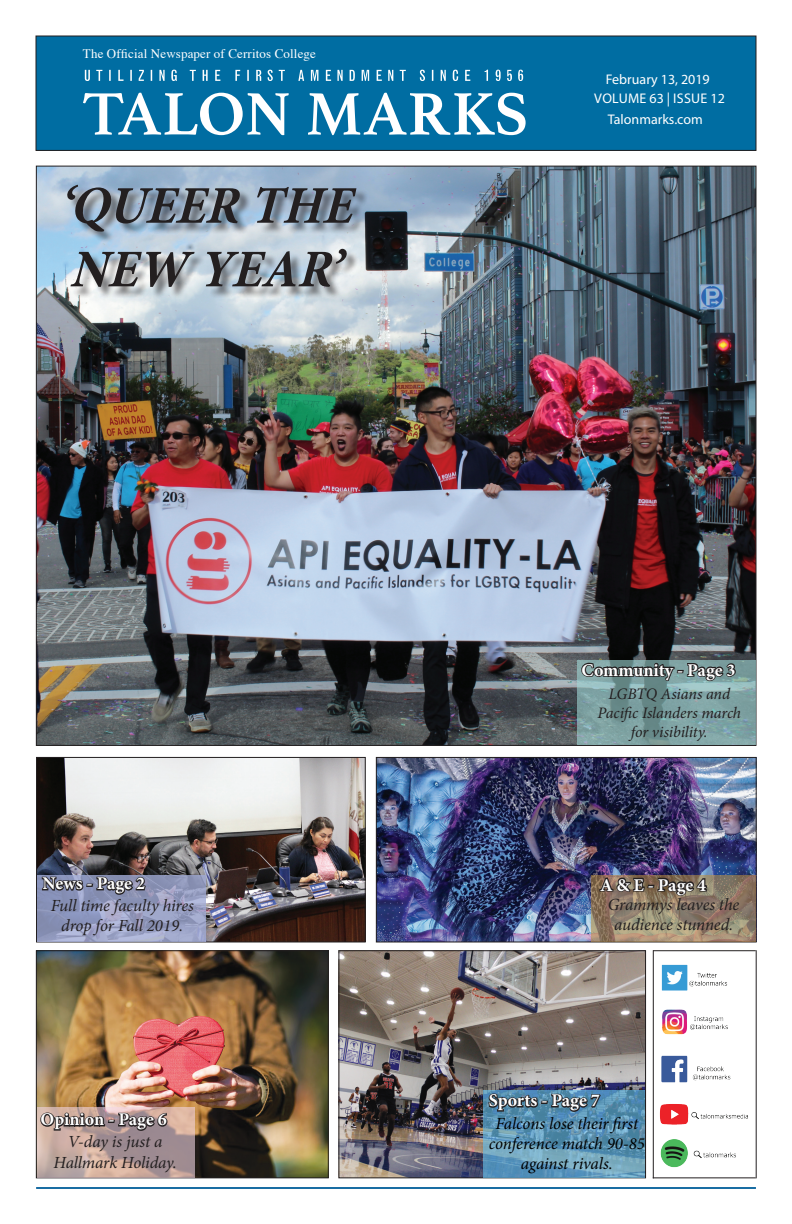
<style>
.page{position:relative;width:792px;height:1224px;background:#fff}
.page>*{position:absolute;margin:0;border:0;box-sizing:border-box;transform-origin:0 0}
.t1{font:italic 700 53px/63.6px "Minion Pro";color:#231f20;scale:.95 1}
.t2{font:700 18px "Minion Pro";color:#fff}
.t3{font:italic 17px/20.4px "Minion Pro";letter-spacing:-.01em;color:#231f20;text-align:center}
.t4{font:italic 17px/20.4px "Minion Pro";letter-spacing:-.005em;color:#000;text-align:center}
.t5{font:italic 16px/19.2px "Minion Pro";letter-spacing:-.01em;color:#231f20;text-align:center}
.t6{font:14px/19.1px "Myriad Pro";color:#fff;text-align:center}
.t7{font:13px "Times";letter-spacing:.01em;color:#fff}
</style>
<div class="page">
<div style="left:36px;top:36px;width:720px;height:114px;background:#006da2"></div>
<div style="left:36px;top:36px;width:720px;height:115px;border:1px solid #231f20"></div>
<svg style="left:85px;top:70px;width:438px;height:11px"></svg>
<svg style="left:83px;top:93px;width:443px;height:42px"></svg>
<hr style="left:36px;top:1187px;width:720px;height:2px;background:#196da3">
<hr style="left:653px;top:950px;width:103px;height:1px;background:#231f20">
<img style="left:38px;top:952px;width:289px;height:224px">
<div style="left:36px;top:950px;width:293px;height:228px;border:1px solid #231f20"></div>
<img style="left:38px;top:759px;width:326px;height:181px">
<div style="left:36px;top:757px;width:330px;height:185px;border:1px solid #231f20"></div>
<img style="left:378px;top:759px;width:377px;height:181px">
<div style="left:376px;top:757px;width:381px;height:185px;border:1px solid #231f20"></div>
<img style="left:38px;top:168px;width:716px;height:576px">
<img style="left:661px;top:964px;width:66px;height:27px">
<img style="left:662px;top:1009px;width:66px;height:26px">
<img style="left:661px;top:1055px;width:70px;height:28px">
<img style="left:659px;top:1104px;width:89px;height:21px">
<img style="left:660px;top:1139px;width:76px;height:29px">
<hr style="left:756px;top:950px;width:1px;height:228px;background:#231f20">
<hr style="left:653px;top:950px;width:1px;height:228px;background:#231f20">
<hr style="left:653px;top:1177px;width:103px;height:1px;background:#231f20">
<svg style="left:577px;top:661px;width:178px;height:84px;fill:#7ea2a4"></svg>
<svg style="left:37px;top:875px;width:169px;height:66px"></svg>
<svg style="left:37px;top:1107px;width:157px;height:70px"></svg>
<svg style="left:591px;top:875px;width:165px;height:66px"></svg>
<div style="left:69px;top:186px;width:300px;height:113px;background:#231f20;opacity:.5"></div>
<img style="left:340px;top:952px;width:304px;height:224px">
<div style="left:338px;top:950px;width:308px;height:228px;border:1px solid #231f20"></div>
<svg style="left:483px;top:1090px;width:162px;height:87px"></svg>
<svg style="left:41px;top:875px;width:106px;height:25px"></svg>
<svg style="left:580px;top:661px;width:157px;height:21px"></svg>
<svg style="left:487px;top:1092px;width:115px;height:21px"></svg>
<svg style="left:598px;top:875px;width:110px;height:22px"></svg>
<svg style="left:39px;top:1111px;width:129px;height:21px"></svg>
<p class="t7" style="left:83px;top:48px;width:235px">The Official Newspaper of Cerritos College</p>
<h1 class="t1" style="left:58px;top:173px;width:330px">‘QUEERTHE<br>NEW YEAR’</h1>
<p class="t2" style="left:42px;top:871px;width:104px">News - Page 2</p>
<p class="t6" style="left:594px;top:70px;width:132px">February 13, 2019<br>VOLUME 63 | ISSUE 12</p>
<p class="t6" style="left:608px;top:110px;width:97px">Talonmarks.com</p>
<p class="t2" style="left:581px;top:657px;width:156px">Community - Page 3</p>
<p class="t5" style="left:597px;top:684px;width:145px">LGBTQ Asians and<br>Pacific Islanders march for visibility.</p>
<p class="t2" style="left:600px;top:872px;width:108px">A &amp; E - Page 4</p>
<p class="t3" style="left:51px;top:895px;width:145px">Full time faculty hires drop for Fall 2019.</p>
<p class="t3" style="left:608px;top:894px;width:133px">Grammys leaves the audience stunned.</p>
<p class="t2" style="left:489px;top:1088px;width:113px">Sports - Page 7</p>
<p class="t2" style="left:41px;top:1107px;width:128px">Opinion - Page 6</p>
<p class="t4" style="left:489px;top:1113px;width:158px">Falcons lose their first conference match 90-85 against rivals.</p>
<p class="t3" style="left:54px;top:1131px;width:125px">V-day is just a<br>Hallmark Holiday.</p>
</div>
